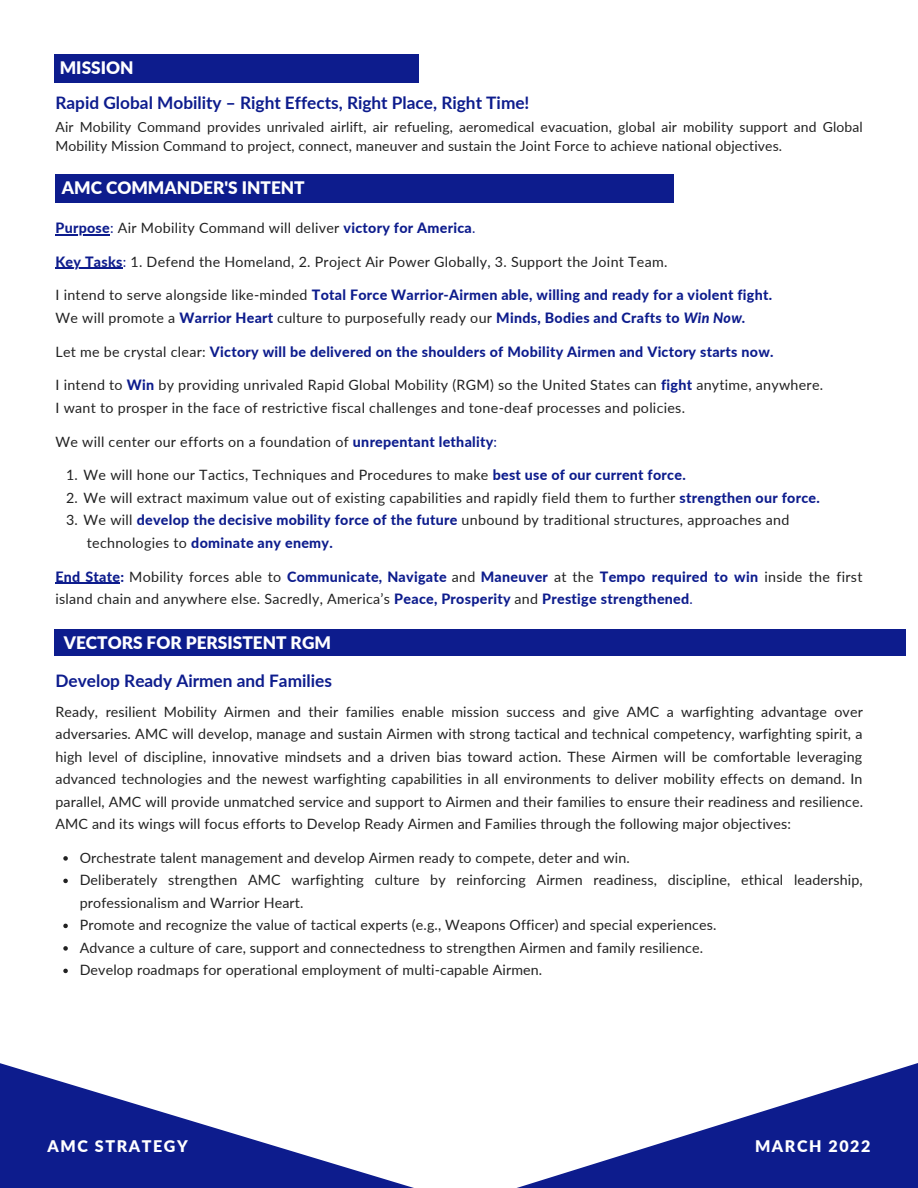
<style>
.page{position:relative;width:918px;height:1188px;background:#fff}
.page>*{position:absolute;margin:0;border:0;box-sizing:border-box;transform-origin:0 0}
.t1{font:700 17.25px "Lato";color:#0d1c8d}
.t2{font:900 17.25px "Lato";color:#fff}
.t3{font:900 16.05px "Lato";letter-spacing:.1em;color:#fff}
.t4{font:14.25px/22.5px "Lato";letter-spacing:.02em;color:#222}
.t5{font:800 14.25px/22.5px "Lato";letter-spacing:.02em;color:#0d1c8d}
.t6{font:13.95px/19.2px "Lato";letter-spacing:.01em;color:#222}
.s1{font-weight:800;color:#0d1c8d}
.s2{color:#0d1c8d}
.s3{font-weight:400;color:#222}
.s4{font-weight:800;font-style:italic;color:#0d1c8d}
.s5{font-weight:400}
</style>
<div class="page">
<svg style="left:517px;top:1063px;width:401px;height:125px"></svg>
<svg style="left:0;top:1063px;width:414px;height:125px;fill:#0d1c8d"></svg>
<hr style="left:55px;top:234px;width:55px;height:1px;background:#0d1c8d">
<hr style="left:55px;top:268px;width:68px;height:1px;background:#0d1c8d">
<hr style="left:55px;top:583px;width:65px;height:1px;background:#0d1c8d">
<div style="left:54px;top:55px;width:364px;height:28px;background:#0d1c8d"></div>
<div style="left:56px;top:174px;width:618px;height:28px;background:#0d1c8d"></div>
<div style="left:54px;top:629px;width:851px;height:27px;background:#0d1c8d"></div>
<svg style="left:63px;top:856px;width:5px;height:5px"></svg>
<svg style="left:63px;top:879px;width:5px;height:4px"></svg>
<svg style="left:63px;top:924px;width:5px;height:4px"></svg>
<svg style="left:63px;top:946px;width:5px;height:5px"></svg>
<svg style="left:63px;top:969px;width:5px;height:4px"></svg>
<p class="t2" style="left:60px;top:57px;width:75px">MISSION</p>
<p class="t1" style="left:55px;top:92px;width:476px">Rapid Global Mobility – Right Effects, Right Place, Right Time!</p>
<p class="t6" style="left:55px;top:117px;width:809px">Air Mobility Command provides unrivaled airlift, air refueling, aeromedical evacuation, global air mobility support and Global<br>Mobility Mission Command to project, connect, maneuver and sustain the Joint Force to achieve national objectives.</p>
<p class="t2" style="left:62px;top:177px;width:244px">AMC COMMANDER'S INTENT</p>
<p class="t4" style="left:55px;top:216px;width:421px"><span class="s1">Purpose</span><span class="s2">:</span> Air Mobility Command will deliver <span class="s1">victory for America</span><span class="s2">.</span></p>
<p class="t4" style="left:55px;top:250px;width:613px"><span class="s1">Key Tasks</span><span class="s2">:</span> 1. Defend the Homeland, 2. Project Air Power Globally, 3. Support the Joint Team.</p>
<p class="t5" style="left:55px;top:284px;width:718px"><span class="s3">I intend to serve alongside like-minded</span> Total Force Warrior-Airmen able, willing and ready for a violent fight.</p>
<p class="t4" style="left:55px;top:306px;width:692px">We will promote a <span class="s1">Warrior Heart</span> culture to purposefully ready our <span class="s1">Minds, Bodies and Crafts to</span> <span class="s4">Win Now.</span></p>
<p class="t5" style="left:55px;top:340px;width:720px"><span class="s3">Let me be crystal clear:</span> Victory will be delivered on the shoulders of Mobility Airmen and Victory starts now.</p>
<p class="t4" style="left:55px;top:374px;width:769px">I intend to <span class="s1">Win</span> by providing unrivaled Rapid Global Mobility (RGM) so the United States can <span class="s1">fight</span> anytime, anywhere.</p>
<p class="t4" style="left:55px;top:396px;width:631px">I want to prosper in the face of restrictive fiscal challenges and tone-deaf processes and policies.</p>
<p class="t4" style="left:55px;top:430px;width:443px">We will center our efforts on a foundation of <span class="s1">unrepentant lethality</span><span class="s2">:</span></p>
<p class="t4" style="left:66px;top:464px;width:621px">1. We will hone our Tactics, Techniques and Procedures to make <span class="s1">best use of our current force.</span></p>
<p class="t4" style="left:66px;top:486px;width:755px">2. We will extract maximum value out of existing capabilities and rapidly field them to further <span class="s1">strengthen our force.</span></p>
<p class="t4" style="left:66px;top:509px;width:725px">3. We will <span class="s1">develop the decisive mobility force of the future</span> unbound by traditional structures, approaches and</p>
<p class="t5" style="left:87px;top:531px;width:247px"><span class="s3">technologies to</span> dominate any enemy.</p>
<p class="t5" style="left:55px;top:565px;width:809px">End State: <span class="s3">Mobility forces able to</span> Communicate, Navigate <span class="s3">and</span> Maneuver <span class="s3">at the</span> Tempo required to win <span class="s3">inside the first island chain and anywhere else. Sacredly, America’s</span> Peace, Prosperity <span class="s3">and</span> Prestige strengthened<span class="s5">.</span></p>
<p class="t2" style="left:64px;top:632px;width:269px">VECTORS FOR PERSISTENT RGM</p>
<p class="t1" style="left:55px;top:670px;width:278px">Develop Ready Airmen and Families</p>
<p class="t4" style="left:55px;top:700px;width:809px;text-align:justify">Ready, resilient Mobility Airmen and their families enable mission success and give AMC a warfighting advantage over adversaries. AMC will develop, manage and sustain Airmen with strong tactical and technical competency, warfighting spirit, a high level of discipline, innovative mindsets and a driven bias toward action. These Airmen will be comfortable leveraging advanced technologies and the newest warfighting capabilities in all environments to deliver mobility effects on demand. In parallel, AMC will provide unmatched service and support to Airmen and their families to ensure their readiness and resilience.<br>AMC and its wings will focus efforts to Develop Ready Airmen and Families through the following major objectives:</p>
<p class="t4" style="left:80px;top:846px;width:552px">Orchestrate talent management and develop Airmen ready to compete, deter and win.</p>
<p class="t4" style="left:80px;top:869px;width:785px">Deliberately strengthen AMC warfighting culture by reinforcing Airmen readiness, discipline, ethical leadership, professionalism and Warrior Heart.</p>
<p class="t4" style="left:80px;top:914px;width:638px">Promote and recognize the value of tactical experts (e.g., Weapons Officer) and special experiences.</p>
<p class="t4" style="left:80px;top:936px;width:625px">Advance a culture of care, support and connectedness to strengthen Airmen and family resilience.</p>
<p class="t4" style="left:80px;top:959px;width:464px">Develop roadmaps for operational employment of multi-capable Airmen.</p>
<p class="t3" style="left:48px;top:1136px;width:142px">AMC STRATEGY</p>
<p class="t3" style="left:755px;top:1136px;width:117px">MARCH 2022</p>
</div>
